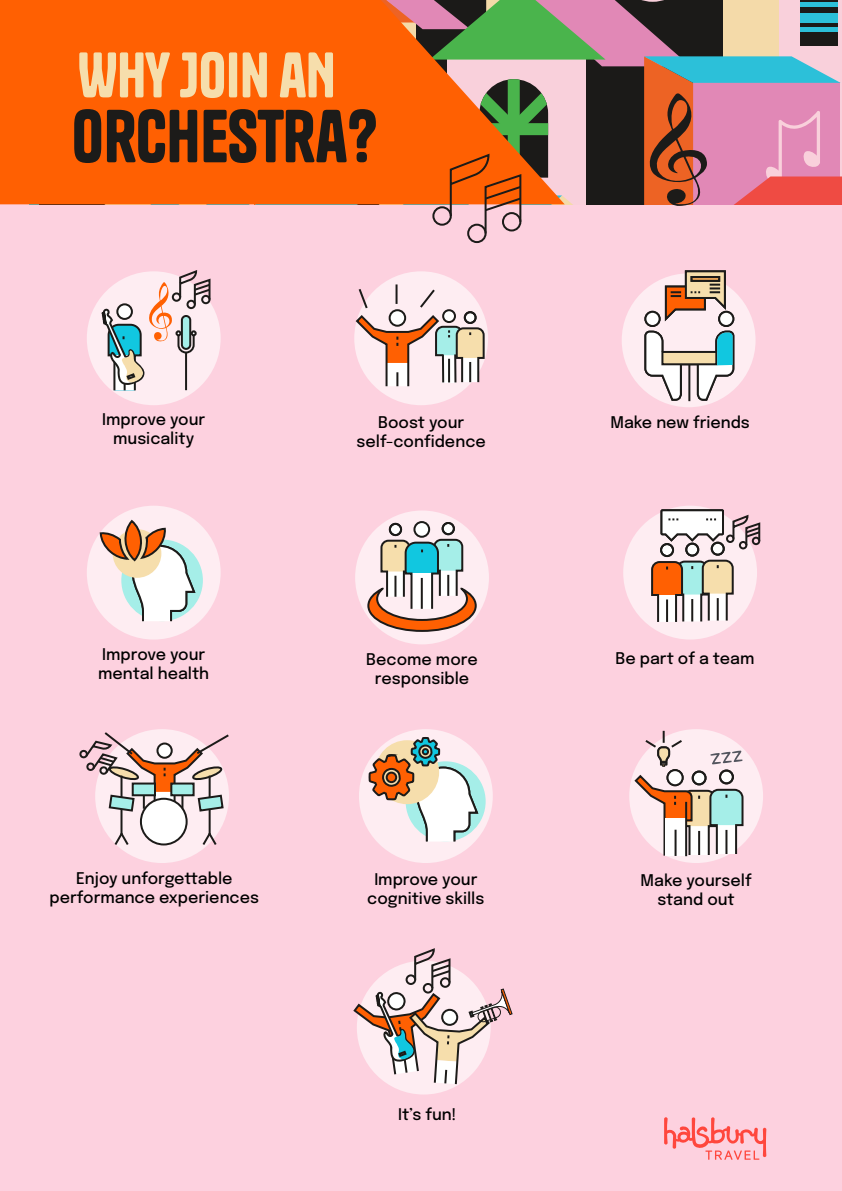
<style>
.page{position:relative;width:842px;height:1191px;background:#fdd1df}
.page>*{position:absolute;margin:0;border:0;box-sizing:border-box;transform-origin:0 0}
.t1{font:70px "Tanker";color:#1c1b19}
.t2{font:60px "Tanker";color:#f6deac}
.t3{font:500 16px/19.2px "Epilogue";color:#000;text-align:center}
</style>
<div class="page">
<div style="left:0;top:0;width:29px;height:204px;background:#ff6002"></div>
<div style="left:467px;top:224px;width:20px;height:19px;border:2px solid #1c1b19;border-radius:50%"></div>
<svg style="left:29px;top:0;width:813px;height:235px"></svg>
<svg style="left:664px;top:1117px;width:102px;height:42px"></svg>
<div style="left:355px;top:510px;width:134px;height:134px;background:#feedf2;border-radius:50%"></div>
<div style="left:390px;top:524px;width:11px;height:11px;background:#fff;border-radius:50%"></div>
<div style="left:389px;top:523px;width:13px;height:13px;border:2px solid #1c1b19;border-radius:50%"></div>
<div style="left:443px;top:523px;width:11px;height:11px;background:#fff;border-radius:50%"></div>
<div style="left:442px;top:522px;width:13px;height:13px;border:2px solid #1c1b19;border-radius:50%"></div>
<div style="left:414px;top:522px;width:15px;height:15px;background:#fff;border-radius:50%"></div>
<div style="left:413px;top:521px;width:17px;height:17px;border:2px solid #1c1b19;border-radius:50%"></div>
<svg style="left:366px;top:538px;width:112px;height:94px"></svg>
<div style="left:87px;top:505px;width:134px;height:134px;background:#feedf2;border-radius:50%"></div>
<div style="left:121px;top:539px;width:82px;height:82px;background:#a5eee8;border-radius:50%"></div>
<svg style="left:99px;top:505px;width:98px;height:118px"></svg>
<div style="left:623px;top:505px;width:134px;height:134px;background:#feedf2;border-radius:50%"></div>
<svg style="left:659px;top:508px;width:65px;height:35px"></svg>
<div style="left:686px;top:543px;width:12px;height:12px;background:#fff;border-radius:50%"></div>
<div style="left:685px;top:542px;width:14px;height:14px;border:2px solid #1c1b19;border-radius:50%"></div>
<div style="left:712px;top:543px;width:12px;height:11px;background:#fff;border-radius:50%"></div>
<div style="left:711px;top:542px;width:14px;height:13px;border:2px solid #1c1b19;border-radius:50%"></div>
<div style="left:661px;top:544px;width:12px;height:12px;background:#fff;border-radius:50%"></div>
<div style="left:660px;top:543px;width:14px;height:14px;border:2px solid #1c1b19;border-radius:50%"></div>
<svg style="left:651px;top:559px;width:84px;height:65px"></svg>
<div style="left:739px;top:541px;width:8px;height:8px;border:2px solid #1c1b19;border-radius:50%"></div>
<div style="left:726px;top:534px;width:8px;height:9px;border:2px solid #1c1b19;border-radius:50%"></div>
<svg style="left:731px;top:514px;width:30px;height:33px"></svg>
<div style="left:95px;top:729px;width:134px;height:134px;background:#feedf2;border-radius:50%"></div>
<svg style="left:79px;top:730px;width:150px;height:116px"></svg>
<svg style="left:353px;top:948px;width:160px;height:138px"></svg>
<div style="left:87px;top:271px;width:134px;height:134px;background:#feedf2;border-radius:50%"></div>
<svg style="left:100px;top:270px;width:112px;height:122px"></svg>
<div style="left:354px;top:271px;width:134px;height:134px;background:#feedf2;border-radius:50%"></div>
<hr style="left:395px;top:284px;width:2px;height:20px;background:#1c1b19">
<svg style="left:354px;top:287px;width:132px;height:101px"></svg>
<hr style="left:454px;top:354px;width:2px;height:28px;background:#1c1b19">
<div style="left:622px;top:273px;width:133px;height:134px;background:#feedf2;border-radius:50%"></div>
<div style="left:645px;top:312px;width:15px;height:14px;background:#fff;border-radius:50%"></div>
<div style="left:644px;top:311px;width:17px;height:16px;border:2px solid #1c1b19;border-radius:50%"></div>
<svg style="left:643px;top:330px;width:40px;height:72px"></svg>
<div style="left:719px;top:312px;width:14px;height:14px;background:#fff;border-radius:50%"></div>
<div style="left:718px;top:311px;width:16px;height:16px;border:2px solid #1c1b19;border-radius:50%"></div>
<hr style="left:688px;top:364px;width:2px;height:37px;background:#1c1b19">
<div style="left:661px;top:351px;width:56px;height:14px;background:#f6deac;border:2px solid #1c1b19"></div>
<svg style="left:696px;top:330px;width:39px;height:72px"></svg>
<svg style="left:664px;top:270px;width:63px;height:54px"></svg>
<svg style="left:691px;top:276px;width:29px;height:6px"></svg>
<div style="left:359px;top:729px;width:134px;height:134px;background:#feedf2;border-radius:50%"></div>
<div style="left:406px;top:761px;width:80px;height:80px;background:#a5eee8;border-radius:50%"></div>
<svg style="left:368px;top:729px;width:112px;height:113px"></svg>
<div style="left:422px;top:748px;width:7px;height:7px;border:2px solid #1c1b19;border-radius:50%"></div>
<div style="left:629px;top:729px;width:134px;height:134px;background:#feedf2;border-radius:50%"></div>
<svg style="left:643px;top:731px;width:39px;height:35px"></svg>
<div style="left:692px;top:770px;width:14px;height:15px;border:2px solid #1c1b19;border-radius:50%"></div>
<div style="left:719px;top:769px;width:15px;height:15px;border:2px solid #1c1b19;border-radius:50%"></div>
<svg style="left:667px;top:770px;width:16px;height:15px"></svg>
<div style="left:666px;top:769px;width:18px;height:17px;border:2px solid #1c1b19;border-radius:50%"></div>
<svg style="left:633px;top:773px;width:111px;height:84px"></svg>
<div style="left:665px;top:818px;width:22px;height:38px;background:#fff"></div>
<hr style="left:674px;top:829px;width:2px;height:27px;background:#1c1b19">
<hr style="left:685px;top:802px;width:2px;height:54px;background:#1c1b19">
<svg style="left:710px;top:750px;width:32px;height:14px"></svg>
<h2 class="t2" style="left:78px;top:38px;width:259px">WHY JOIN AN</h2>
<h1 class="t1" style="left:72px;top:93px;width:308px">ORCHESTRA?</h1>
<p class="t3" style="left:102px;top:409px;width:105px">Improve your musicality</p>
<p class="t3" style="left:357px;top:411px;width:131px">Boost your self-confidence</p>
<p class="t3" style="left:610px;top:412px;width:141px">Make new friends</p>
<p class="t3" style="left:98px;top:643px;width:113px;text-align:left">Improve your mental health</p>
<p class="t3" style="left:616px;top:647px;width:140px">Be part of a team</p>
<p class="t3" style="left:366px;top:648px;width:113px">Become more responsible</p>
<p class="t3" style="left:50px;top:867px;width:211px">Enjoy unforgettable performance experiences</p>
<p class="t3" style="left:367px;top:868px;width:119px">Improve your cognitive skills</p>
<p class="t3" style="left:641px;top:869px;width:113px">Make yourself stand out</p>
<p class="t3" style="left:398px;top:1103px;width:60px">It’s fun!</p>
</div>
